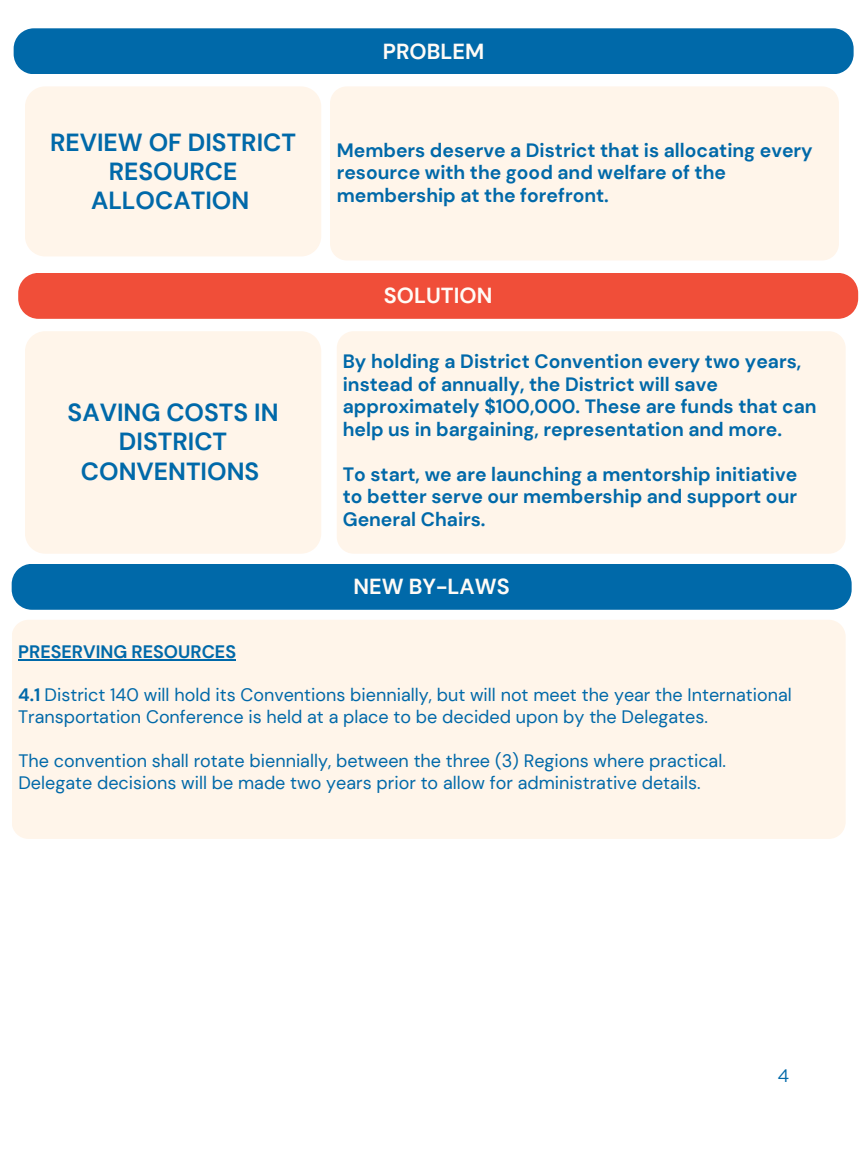
<style>
.page{position:relative;width:864px;height:1152px;background:#fff}
.page>*{position:absolute;margin:0;border:0;box-sizing:border-box;transform-origin:0 0}
.t1{font:700 24.75px/29.2px "DM Sans";color:#0069a9;text-align:center}
.t2{font:700 21.75px "DM Sans";color:#fffbf6}
.t3{font:700 19.35px/22.5px "DM Sans";color:#0069a9}
.t4{font:18px/21.3px "DM Sans";color:#0069a9}
.t5{font:700 18px "DM Sans";color:#0069a9}
.t6{font:18px "Gotham";color:#0069a9}
.s1{font-weight:700}
</style>
<div class="page">
<div style="left:337px;top:331px;width:509px;height:223px;background:#fff5ea"></div>
<div style="left:12px;top:564px;width:840px;height:46px;background:#0069a9"></div>
<div style="left:12px;top:620px;width:834px;height:219px;background:#fff5ea"></div>
<div style="left:25px;top:331px;width:296px;height:223px;background:#fff5ea"></div>
<div style="left:18px;top:273px;width:840px;height:46px;background:#f04e39"></div>
<div style="left:14px;top:28px;width:840px;height:46px;background:#0069a9"></div>
<div style="left:25px;top:86px;width:296px;height:170px;background:#fff5ea"></div>
<div style="left:330px;top:86px;width:509px;height:175px;background:#fff5ea"></div>
<hr style="left:18px;top:660px;width:218px;height:1px;background:#0069a9">
<h4 class="t2" style="left:383px;top:37px;width:103px">PROBLEM</h4>
<h4 class="t1" style="left:50px;top:127px;width:248px">REVIEW OF DISTRICT<br>RESOURCE<br>ALLOCATION</h4>
<p class="t3" style="left:337px;top:139px;width:478px">Members deserve a District that is allocating every resource with the good and welfare of the membership at the forefront.</p>
<p class="t1" style="left:68px;top:398px;width:212px">SAVING COSTS IN<br>DISTRICT<br>CONVENTIONS</p>
<p class="t2" style="left:384px;top:282px;width:110px">SOLUTION</p>
<p class="t3" style="left:343px;top:350px;width:475px">By holding a District Convention every two years, instead of annually, the District will save approximately $100,000. These are funds that can help us in bargaining, representation and more.</p>
<p class="t3" style="left:343px;top:463px;width:456px;text-align:justify">To start, we are launching a mentorship initiative to better serve our membership and support our General Chairs.</p>
<h4 class="t2" style="left:353px;top:573px;width:158px">NEW BY-LAWS</h4>
<h3 class="t5" style="left:18px;top:641px;width:219px">PRESERVING RESOURCES</h3>
<p class="t4" style="left:18px;top:684px;width:775px"><span class="s1">4.1</span> District 140 will hold its Conventions biennially, but will not meet the year the International<br>Transportation Conference is held at a place to be decided upon by the Delegates.</p>
<p class="t4" style="left:18px;top:751px;width:709px">The convention shall rotate biennially, between the three (3) Regions where practical.</p>
<p class="t4" style="left:18px;top:772px;width:684px">Delegate decisions will be made two years prior to allow for administrative details.</p>
<p class="t6" style="left:778px;top:1064px;width:14px">4</p>
</div>
